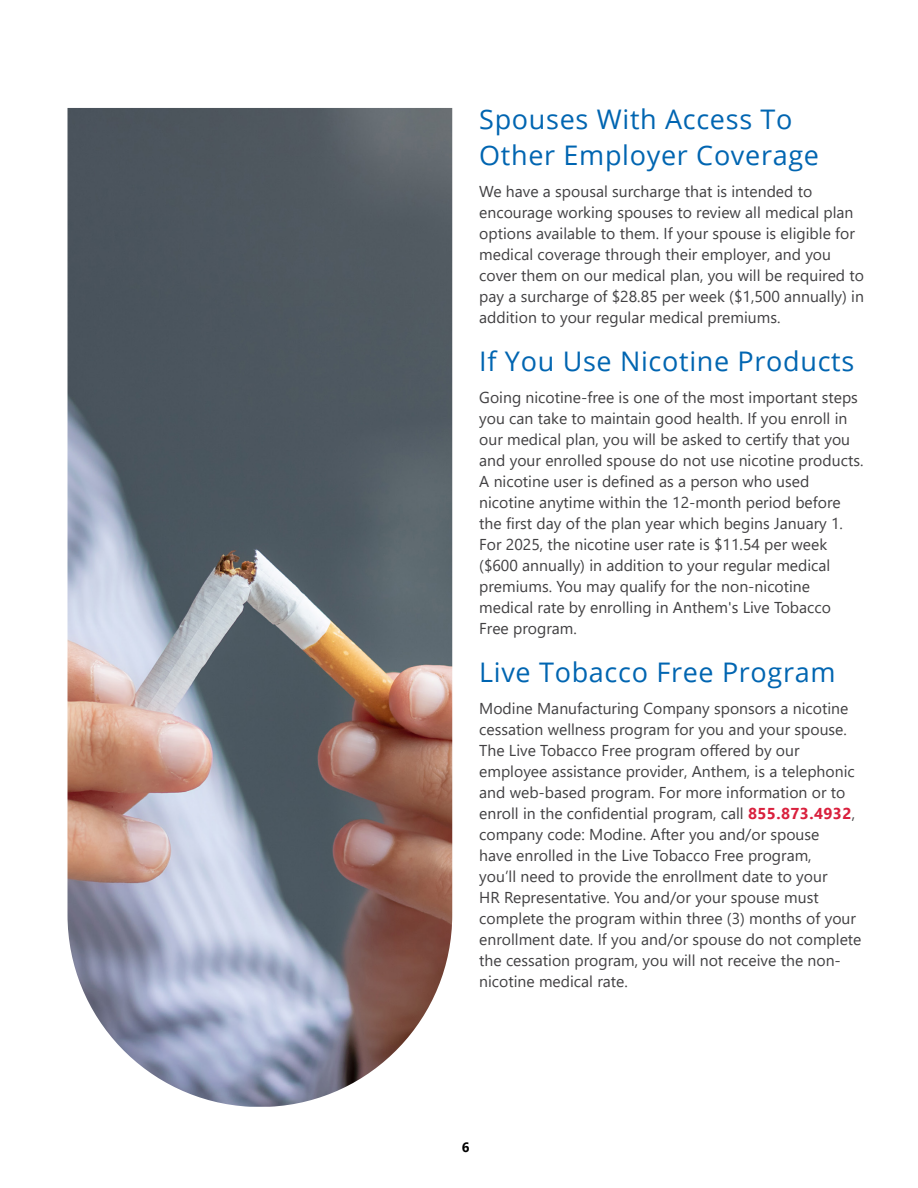
<style>
.page{position:relative;width:918px;height:1188px;background:#fff}
.page>*{position:absolute;margin:0;border:0;box-sizing:border-box;transform-origin:0 0}
.t1{font:27px/36px "Open Sans";letter-spacing:.025em;color:#0065b1}
.t2{font:15.75px/21px "Segoe UI";color:#414042}
.t3{font:700 13.5px "Segoe UI";color:#000}
.s1{font-weight:700;color:#d9203d}
</style>
<div class="page">
<img style="left:68px;top:108px;width:384px;height:999px">
<h1 class="t1" style="left:479px;top:101px;width:341px">Spouses With Access To<br>Other Employer Coverage</h1>
<p class="t2" style="left:479px;top:180px;width:386px">We have a spousal surcharge that is intended to encourage working spouses to review all medical plan options available to them. If your spouse is eligible for medical coverage through their employer, and you cover them on our medical plan, you will be required to pay a surcharge of $28.85 per week ($1,500 annually) in addition to your regular medical premiums.</p>
<h1 class="t1" style="left:479px;top:343px;width:377px">If You Use Nicotine Products</h1>
<p class="t2" style="left:479px;top:386px;width:386px">Going nicotine-free is one of the most important steps you can take to maintain good health. If you enroll in our medical plan, you will be asked to certify that you and your enrolled spouse do not use nicotine products.<br>A nicotine user is defined as a person who used nicotine anytime within the 12-month period before the first day of the plan year which begins January 1.<br>For 2025, the nicotine user rate is $11.54 per week ($600 annually) in addition to your regular medical premiums. You may qualify for the non-nicotine medical rate by enrolling in Anthem's Live Tobacco Free program.</p>
<h1 class="t1" style="left:479px;top:654px;width:358px">Live Tobacco Free Program</h1>
<p class="t2" style="left:479px;top:697px;width:384px">Modine Manufacturing Company sponsors a nicotine cessation wellness program for you and your spouse.<br>The Live Tobacco Free program offered by our employee assistance provider, Anthem, is a telephonic and web-based program. For more information or to enroll in the confidential program, call <span class="s1">855.873.4932</span>, company code: Modine. After you and/or spouse<br>have enrolled in the Live Tobacco Free program,<br>you’ll need to provide the enrollment date to your<br>HR Representative. You and/or your spouse must complete the program within three (3) months of your enrollment date. If you and/or spouse do not complete the cessation program, you will not receive the non&shy;nicotine medical rate.</p>
<p class="t3" style="left:462px;top:1135px;width:9px">6</p>
</div>
